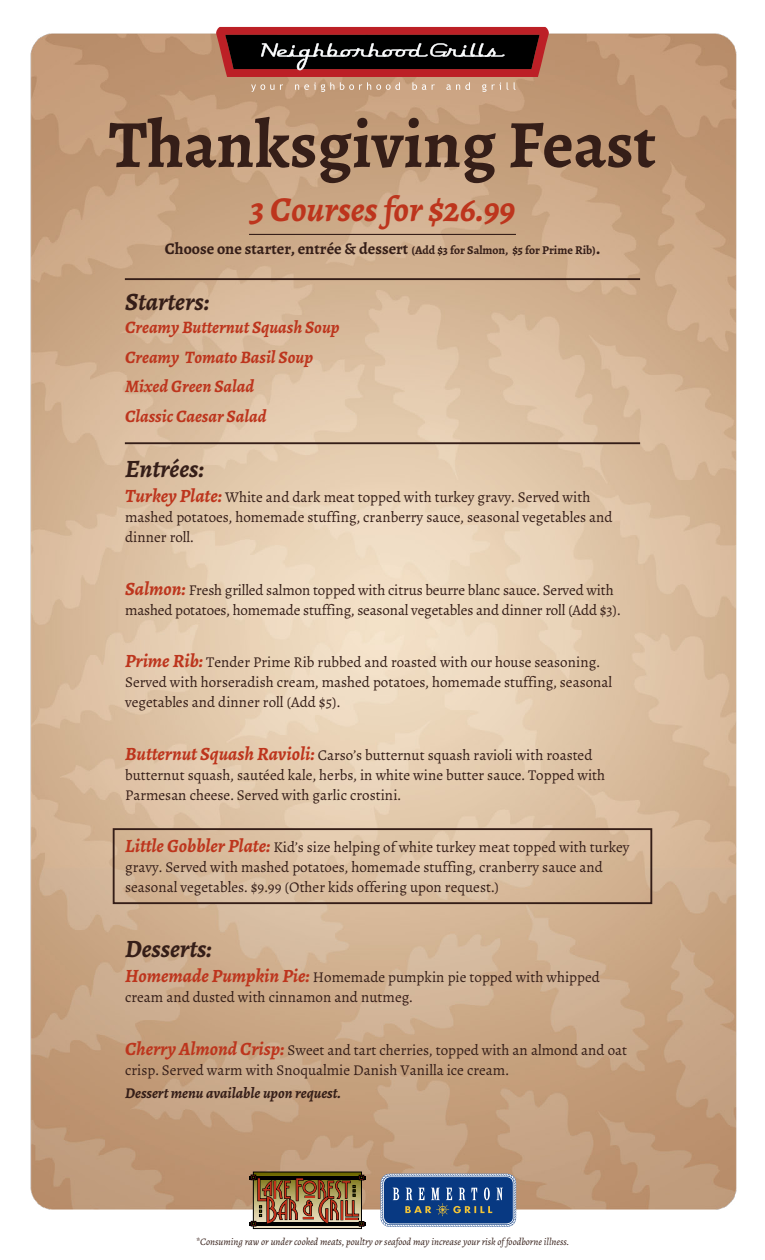
<style>
.page{position:relative;width:765px;height:1260px;background:#fff}
.page>*{position:absolute;margin:0;border:0;box-sizing:border-box;transform-origin:0 0}
.t1{font:700 67.5px "Alegreya";color:#351e18}
.t2{font:italic 700 35.12px "Alegreya";color:#bd351d}
.t3{font:italic 700 25px "Alegreya";color:#351e18}
.t4{font:italic 700 17.5px/29.4px "Alegreya";color:#bd351d}
.t5{font:700 16.25px "Alegreya";color:#351e18}
.t6{font:15px/20px "Alegreya";color:#351e18}
.t7{font:italic 700 15px "Alegreya";color:#351e18}
.t8{font:italic 10px "Alegreya";color:#351e18}
.s1{font-size:11.88px}
.s2{font-size:17.5px}
.s3{font-weight:700;font-style:italic;font-size:18.75px;color:#bd351d}
</style>
<div class="page">
<img style="left:30px;top:26px;width:707px;height:1201px">
<hr style="left:125px;top:442px;width:515px;height:2px;background:#351e18">
<hr style="left:125px;top:278px;width:515px;height:2px;background:#351e18">
<hr style="left:249px;top:234px;width:267px;height:1px;background:#351e18">
<div style="left:113px;top:828px;width:539px;height:76px;border:2px solid #351e18"></div>
<svg style="left:216px;top:27px;width:333px;height:65px"></svg>
<hr style="left:249px;top:1176px;width:117px;height:3px;background:#000">
<hr style="left:249px;top:1222px;width:117px;height:4px;background:#000">
<svg style="left:251px;top:1171px;width:113px;height:59px"></svg>
<svg style="left:381px;top:1174px;width:135px;height:53px"></svg>
<h1 class="t1" style="left:109px;top:101px;width:549px">Thanksgiving Feast</h1>
<h2 class="t2" style="left:250px;top:187px;width:267px">3 Courses for $26.99</h2>
<p class="t5" style="left:165px;top:238px;width:437px">Choose one starter, entrée &amp; dessert <span class="s1">(Add $3 for Salmon, $5 for Prime Rib)</span><span class="s2">.</span></p>
<h3 class="t3" style="left:125px;top:285px;width:86px">Starters:</h3>
<p class="t4" style="left:125px;top:313px;width:216px">Creamy Butternut Squash Soup<br>Creamy Tomato Basil Soup<br>Mixed Green Salad<br>Classic Caesar Salad</p>
<h3 class="t3" style="left:125px;top:453px;width:81px">Entrées:</h3>
<p class="t6" style="left:125px;top:487px;width:489px"><span class="s3">Turkey Plate:</span> White and dark meat topped with turkey gravy. Served with mashed potatoes, homemade stuffing, cranberry sauce, seasonal vegetables and dinner roll.</p>
<p class="t6" style="left:125px;top:580px;width:497px"><span class="s3">Salmon:</span> Fresh grilled salmon topped with citrus beurre blanc sauce. Served with mashed potatoes, homemade stuffing, seasonal vegetables and dinner roll (Add $3).</p>
<p class="t6" style="left:125px;top:652px;width:489px"><span class="s3">Prime Rib:</span> Tender Prime Rib rubbed and roasted with our house seasoning.<br>Served with horseradish cream, mashed potatoes, homemade stuffing, seasonal vegetables and dinner roll (Add $5).</p>
<p class="t6" style="left:125px;top:745px;width:482px"><span class="s3">Butternut Squash Ravioli:</span> Carso’s butternut squash ravioli with roasted butternut squash, sautéed kale, herbs, in white wine butter sauce. Topped with<br>Parmesan cheese. Served with garlic crostini.</p>
<p class="t6" style="left:125px;top:837px;width:506px"><span class="s3">Little Gobbler Plate:</span> Kid’s size helping of white turkey meat topped with turkey gravy. Served with mashed potatoes, homemade stuffing, cranberry sauce and seasonal vegetables. $9.99 (Other kids offering upon request.)</p>
<h3 class="t3" style="left:125px;top:933px;width:88px">Desserts:</h3>
<p class="t6" style="left:125px;top:967px;width:476px"><span class="s3">Homemade Pumpkin Pie:</span> Homemade pumpkin pie topped with whipped cream and dusted with cinnamon and nutmeg.</p>
<p class="t6" style="left:125px;top:1040px;width:504px"><span class="s3">Cherry Almond Crisp:</span> Sweet and tart cherries, topped with an almond and oat crisp. Served warm with Snoqualmie Danish Vanilla ice cream.</p>
<p class="t7" style="left:125px;top:1084px;width:217px">Dessert menu available upon request.</p>
<p class="t8" style="left:196px;top:1235px;width:375px">*Consuming raw or under cooked meats, poultry or seafood may increase your risk of foodborne illness.</p>
</div>
